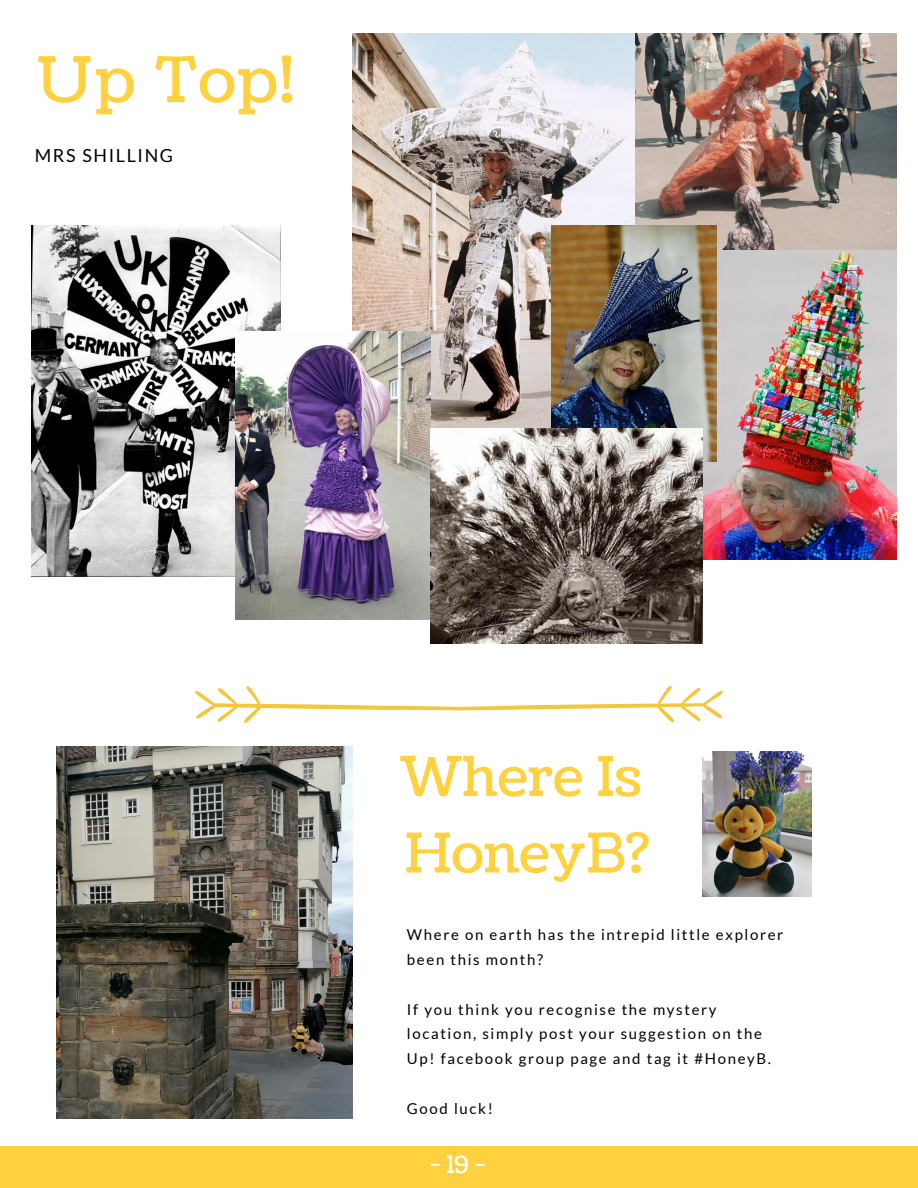
<style>
.page{position:relative;width:918px;height:1188px;background:#fff}
.page>*{position:absolute;margin:0;border:0;box-sizing:border-box;transform-origin:0 0}
.t1{font:63px "Coustard";color:#ffd13f}
.t2{font:54.6px "Coustard";color:#ffd13f}
.t3{font:24px "Coustard";color:#fff}
.t4{font:18px "Lato";letter-spacing:.09em;color:#000}
.t5{font:15px/24.8px "Lato";letter-spacing:.11em;color:#000}
</style>
<div class="page">
<div style="left:0;top:1146px;width:918px;height:42px;background:#ffd13f"></div>
<svg style="left:195px;top:686px;width:528px;height:37px"></svg>
<img style="left:702px;top:751px;width:109px;height:145px">
<img style="left:57px;top:746px;width:295px;height:373px">
<img style="left:703px;top:249px;width:194px;height:311px">
<img style="left:635px;top:33px;width:262px;height:216px">
<img style="left:32px;top:225px;width:248px;height:351px">
<img style="left:352px;top:33px;width:283px;height:395px">
<img style="left:552px;top:225px;width:165px;height:236px">
<img style="left:236px;top:332px;width:194px;height:288px">
<img style="left:430px;top:428px;width:273px;height:215px">
<p class="t1" style="left:36px;top:38px;width:259px">Up Top!</p>
<p class="t4" style="left:35px;top:144px;width:140px">MRS SHILLING</p>
<p class="t2" style="left:400px;top:740px;width:243px">Where Is</p>
<p class="t2" style="left:405px;top:817px;width:247px">HoneyB?</p>
<p class="t5" style="left:407px;top:922px;width:378px">Where on earth has the intrepid little explorer been this month?</p>
<p class="t5" style="left:407px;top:996px;width:366px">If you think you recognise the mystery location, simply post your suggestion on the<br>Up! facebook group page and tag it #HoneyB.</p>
<p class="t5" style="left:407px;top:1095px;width:87px">Good luck!</p>
<p class="t3" style="left:430px;top:1149px;width:57px">-19-</p>
</div>
